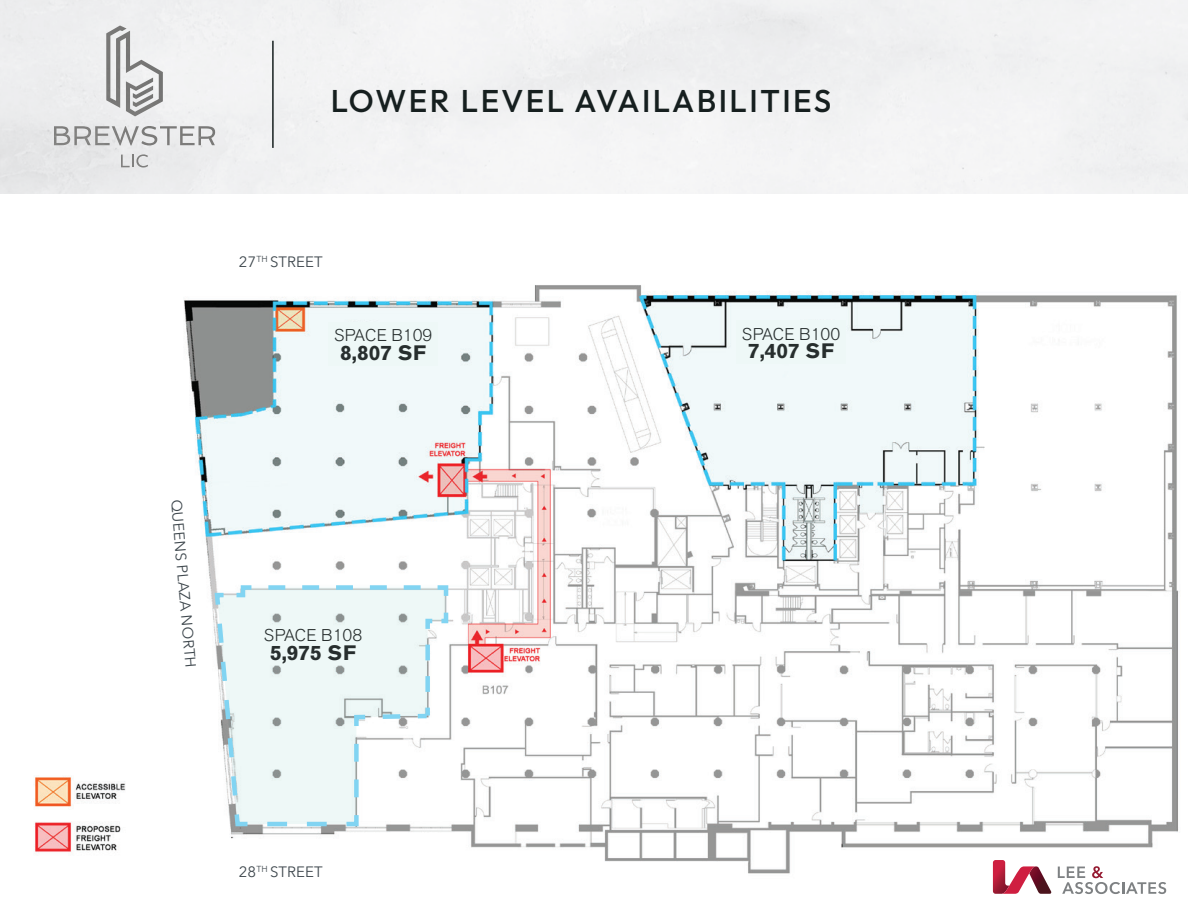
<style>
.page{position:relative;width:1188px;height:918px;background:#fff}
.page>*{position:absolute;margin:0;border:0;box-sizing:border-box;transform-origin:0 0}
.t1{font:100 31.5px "Outfit";letter-spacing:.08em;color:#161f1f}
.t2{font:700 20.7px "Akzidenz Grotesk BE";color:#272e2e}
.t3{font:300 16.95px "Akzidenz Grotesk BE";color:#272e2e}
.t4{font:15px "Avenir Next";letter-spacing:.01em;color:#3e474d}
</style>
<div class="page">
<img style="left:34px;top:285px;width:1145px;height:589px">
<div style="left:328px;top:322px;width:110px;height:43px;background:#eef8f7"></div>
<div style="left:736px;top:321px;width:110px;height:43px;background:#eef8f7"></div>
<div style="left:974px;top:849px;width:204px;height:68px;background:#fff"></div>
<svg style="left:212px;top:583px;width:239px;height:246px"></svg>
<svg style="left:145px;top:477px;width:96px;height:333px"></svg>
<svg style="left:1058px;top:866px;width:108px;height:28px"></svg>
<svg style="left:993px;top:860px;width:59px;height:34px"></svg>
<svg style="left:54px;top:126px;width:161px;height:20px;background:#c6c6c6"></svg>
<svg style="left:121px;top:154px;width:27px;height:14px"></svg>
<svg style="left:106px;top:26px;width:57px;height:90px"></svg>
<hr style="left:272px;top:41px;width:2px;height:107px;background:#161f1f">
<h1 class="t1" style="left:331px;top:83px;width:502px">LOWER LEVEL AVAILABILITIES</h1>
<p class="t4" style="left:239px;top:249px;width:86px">27<sup>TH</sup> STREET</p>
<p class="t3" style="left:334px;top:326px;width:100px">SPACE B109</p>
<h2 class="t2" style="left:340px;top:341px;width:87px">8,807 SF</h2>
<p class="t4" style="left:189px;top:498px;width:171px;rotate:85deg">QUEENS PLAZA NORTH</p>
<p class="t3" style="left:264px;top:626px;width:100px">SPACE B108</p>
<h2 class="t2" style="left:270px;top:641px;width:87px">5,975 SF</h2>
<p class="t3" style="left:742px;top:324px;width:100px">SPACE B100</p>
<h2 class="t2" style="left:748px;top:339px;width:87px">7,407 SF</h2>
<p class="t4" style="left:239px;top:859px;width:86px">28<sup>TH</sup> STREET</p>
</div>
